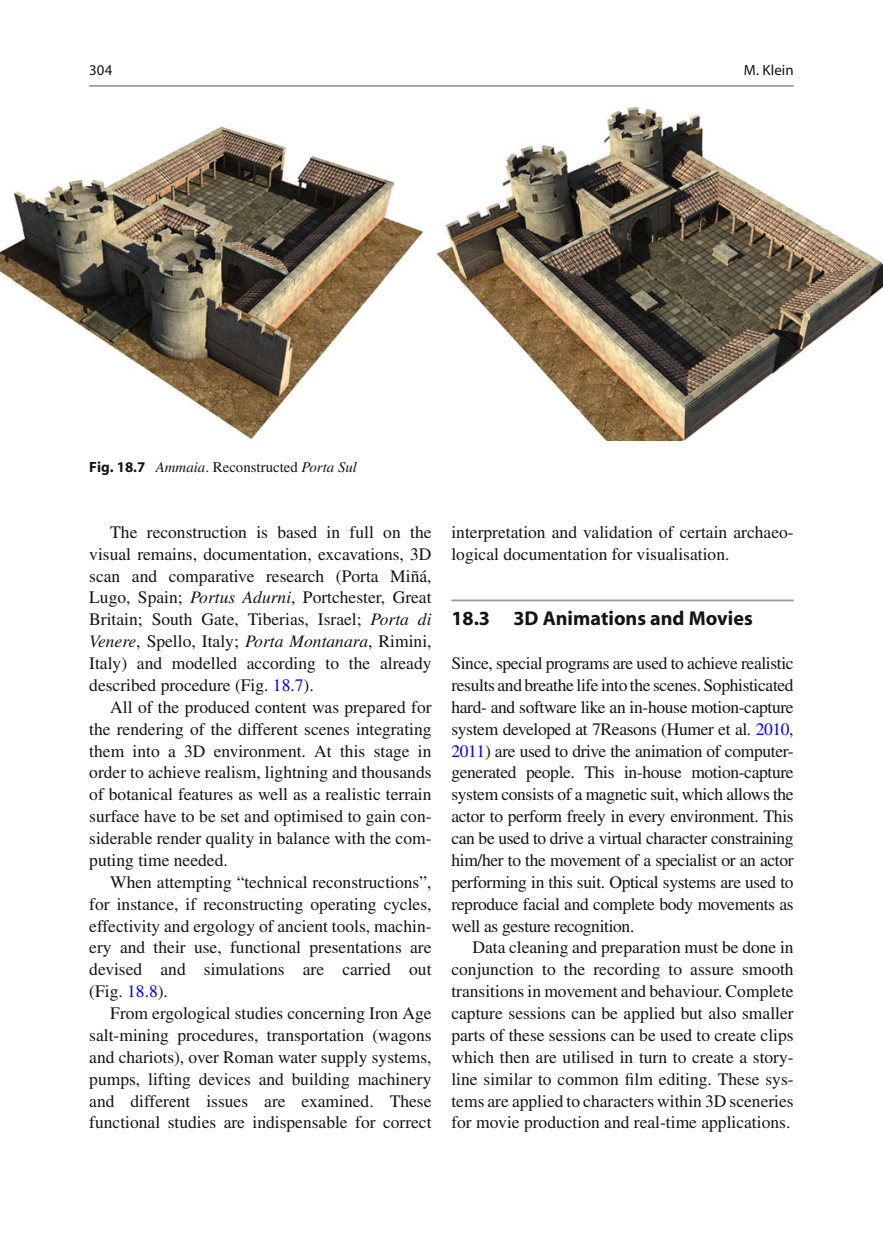
<style>
.page{position:relative;width:883px;height:1260px;background:#fff}
.page>*{position:absolute;margin:0;border:0;box-sizing:border-box;transform-origin:0 0}
.t1{font:700 20.12px "Myriad";color:#131413}
.t2{font:17.5px/21.9px "Times";color:#131413;text-align:justify}
.t3{font:italic 14.88px "Times";color:#131413}
.t4{font:14.88px "Myriad";letter-spacing:.01em;color:#131413}
.s1{font-family:"Myriad";font-weight:700;font-style:normal}
.s2{font-style:normal}
.s3{font-style:italic}
.s4{color:#00f}
</style>
<div class="page">
<hr style="left:451px;top:600px;width:343px;height:1px;background:#989898">
<img style="left:0;top:107px;width:883px;height:333px">
<hr style="left:89px;top:85px;width:705px;height:2px;background:#989898">
<p class="t4" style="left:89px;top:64px;width:25px">304</p>
<p class="t4" style="left:744px;top:64px;width:51px">M. Klein</p>
<p class="t3" style="left:89px;top:461px;width:269px"><span class="s1">Fig. 18.7</span> Ammaia <span class="s2">. Reconstructed</span> Porta Sul</p>
<p class="t2" style="left:89px;top:523px;width:344px;text-indent:21px">The reconstruction is based in full on the visual remains, documentation, excavations, 3D scan and comparative research (Porta Miñá, Lugo, Spain; <span class="s3">Portus Adurni</span> , Portchester, Great Britain; South Gate, Tiberias, Israel; <span class="s3">Porta di Venere</span> , Spello, Italy; <span class="s3">Porta Montanara</span> , Rimini, Italy) and modelled according to the already described procedure (Fig. <span class="s4">18.7</span> ).</p>
<p class="t2" style="left:89px;top:698px;width:344px;text-indent:21px">All of the produced content was prepared for the rendering of the different scenes integrating them into a 3D environment. At this stage in order to achieve realism, lightning and thousands of botanical features as well as a realistic terrain surface have to be set and optimised to gain con&shy;siderable render quality in balance with the com&shy;puting time needed.</p>
<p class="t2" style="left:89px;top:873px;width:344px;text-indent:21px">When attempting “technical reconstructions”, for instance, if reconstructing operating cycles, effectivity and ergology of ancient tools, machin&shy;ery and their use, functional presentations are devised and simulations are carried out (Fig. <span class="s4">18.8</span> ).</p>
<p class="t2" style="left:89px;top:1004px;width:344px;text-indent:21px">From ergological studies concerning Iron Age salt-mining procedures, transportation (wagons and chariots), over Roman water supply systems, pumps, lifting devices and building machinery and different issues are examined. These functional studies are indispensable for correct</p>
<p class="t2" style="left:451px;top:523px;width:344px">interpretation and validation of certain archaeo&shy;logical documentation for visualisation.</p>
<p class="t1" style="left:451px;top:611px;width:303px">18.3 3D Animations and Movies</p>
<p class="t2" style="left:451px;top:654px;width:344px">Since, special programs are used to achieve realistic results and breathe life into the scenes. Sophisticated hard- and software like an in-house motion-capture system developed at 7Reasons (Humer et al. <span class="s4">2010</span> , <span class="s4">2011</span> ) are used to drive the animation of computer&shy;generated people. This in-house motion-capture system consists of a magnetic suit, which allows the actor to perform freely in every environment. This can be used to drive a virtual character constraining him/her to the movement of a specialist or an actor performing in this suit. Optical systems are used to reproduce facial and complete body movements as well as gesture recognition.</p>
<p class="t2" style="left:451px;top:938px;width:344px;text-indent:21px">Data cleaning and preparation must be done in conjunction to the recording to assure smooth transitions in movement and behaviour. Complete capture sessions can be applied but also smaller parts of these sessions can be used to create clips which then are utilised in turn to create a story&shy;line similar to common film editing. These sys&shy;tems are applied to characters within 3D sceneries for movie production and real-time applications.</p>
</div>
